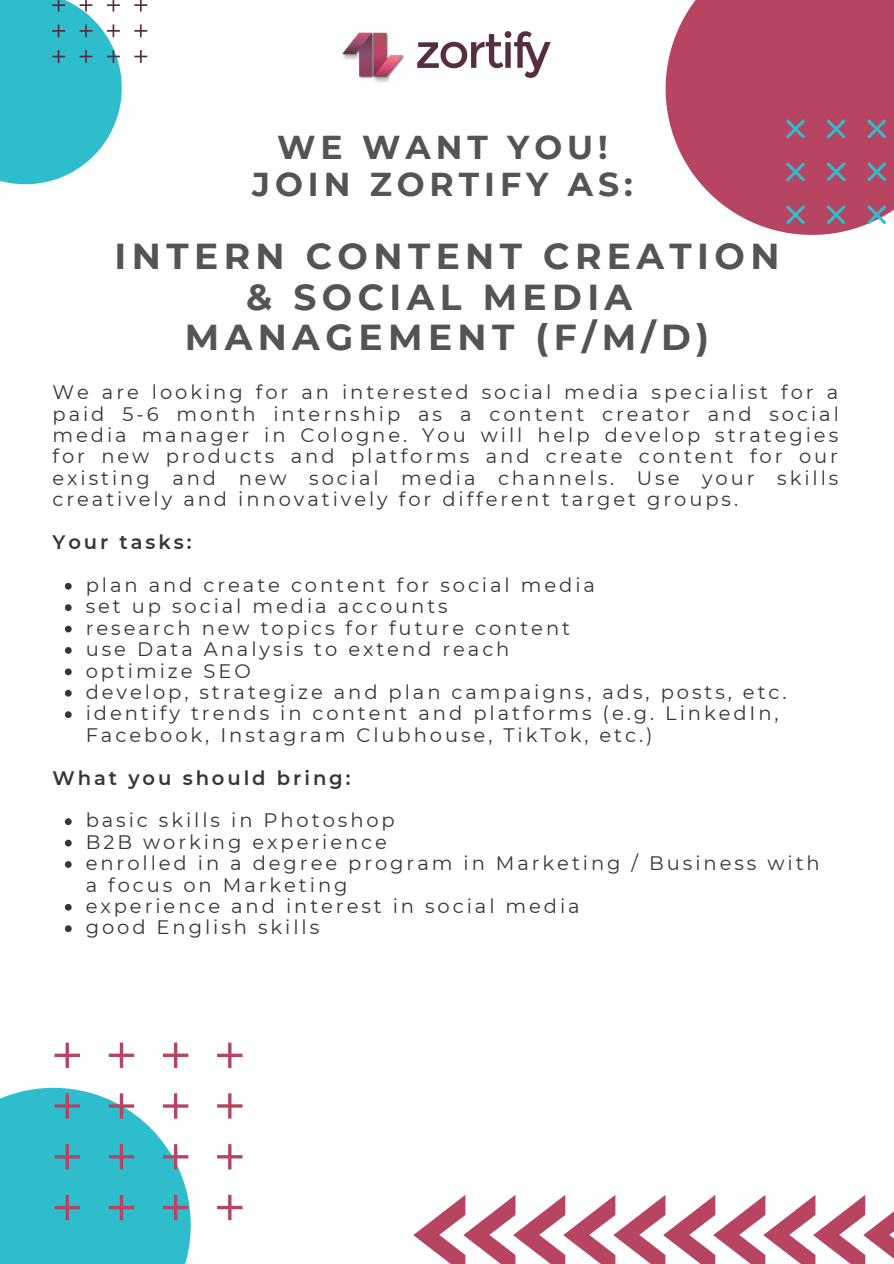
<style>
.page{position:relative;width:894px;height:1264px;background:#fff}
.page>*{position:absolute;margin:0;border:0;box-sizing:border-box;transform-origin:0 0}
.t1{font:700 36px "Montserrat";letter-spacing:.15em;color:#545454}
.t2{font:700 33px "Montserrat";letter-spacing:.15em;color:#545454}
.t3{font:19.5px/21.5px "Montserrat";letter-spacing:.15em;color:#363636}
.t4{font:600 19.5px "Montserrat";letter-spacing:.15em;color:#363636}
</style>
<div class="page">
<svg style="left:0;top:0;width:147px;height:184px"></svg>
<svg style="left:65px;top:583px;width:7px;height:6px"></svg>
<svg style="left:65px;top:604px;width:7px;height:7px"></svg>
<svg style="left:65px;top:625px;width:7px;height:7px"></svg>
<svg style="left:65px;top:647px;width:7px;height:7px"></svg>
<svg style="left:65px;top:668px;width:7px;height:7px"></svg>
<svg style="left:65px;top:690px;width:7px;height:6px"></svg>
<svg style="left:65px;top:711px;width:7px;height:7px"></svg>
<svg style="left:65px;top:818px;width:7px;height:7px"></svg>
<svg style="left:65px;top:839px;width:7px;height:7px"></svg>
<svg style="left:65px;top:861px;width:7px;height:6px"></svg>
<svg style="left:65px;top:903px;width:7px;height:7px"></svg>
<svg style="left:65px;top:925px;width:7px;height:7px"></svg>
<svg style="left:413px;top:1195px;width:480px;height:68px"></svg>
<svg style="left:0;top:1042px;width:242px;height:221px"></svg>
<img style="left:342px;top:31px;width:209px;height:51px">
<svg style="left:665px;top:0;width:228px;height:233px;background:#bf5b75"></svg>
<svg style="left:785px;top:119px;width:108px;height:116px;background:#ac5a74"></svg>
<p class="t2" style="left:277px;top:127px;width:332px">WE WANT YOU!</p>
<p class="t2" style="left:252px;top:164px;width:382px">JOIN ZORTIFY AS:</p>
<p class="t1" style="left:115px;top:234px;width:666px">INTERN CONTENT CREATION</p>
<p class="t1" style="left:246px;top:275px;width:387px">&amp; SOCIAL MEDIA</p>
<p class="t1" style="left:185px;top:315px;width:525px">MANAGEMENT (F/M/D)</p>
<p class="t3" style="left:52px;top:381px;width:787px;text-align:justify">We are looking for an interested social media specialist for a paid 5-6 month internship as a content creator and social media manager in Cologne. You will help develop strategies for new products and platforms and create content for our existing and new social media channels. Use your skills creatively and innovatively for different target groups.</p>
<p class="t4" style="left:52px;top:530px;width:141px">Your tasks:</p>
<p class="t3" style="left:86px;top:574px;width:510px">plan and create content for social media</p>
<p class="t3" style="left:86px;top:595px;width:363px">set up social media accounts</p>
<p class="t3" style="left:86px;top:617px;width:485px">research new topics for future content</p>
<p class="t3" style="left:86px;top:638px;width:425px">use Data Analysis to extend reach</p>
<p class="t3" style="left:86px;top:659px;width:167px">optimize SEO</p>
<p class="t3" style="left:86px;top:681px;width:702px">develop, strategize and plan campaigns, ads, posts, etc.</p>
<p class="t3" style="left:86px;top:702px;width:694px">identify trends in content and platforms (e.g. LinkedIn,<br>Facebook, Instagram Clubhouse, TikTok, etc.)</p>
<p class="t4" style="left:52px;top:765px;width:299px">What you should bring:</p>
<p class="t3" style="left:86px;top:809px;width:310px">basic skills in Photoshop</p>
<p class="t3" style="left:86px;top:831px;width:303px">B2B working experience</p>
<p class="t3" style="left:86px;top:852px;width:735px">enrolled in a degree program in Marketing / Business with a focus on Marketing</p>
<p class="t3" style="left:86px;top:895px;width:495px">experience and interest in social media</p>
<p class="t3" style="left:86px;top:916px;width:235px">good English skills</p>
</div>
